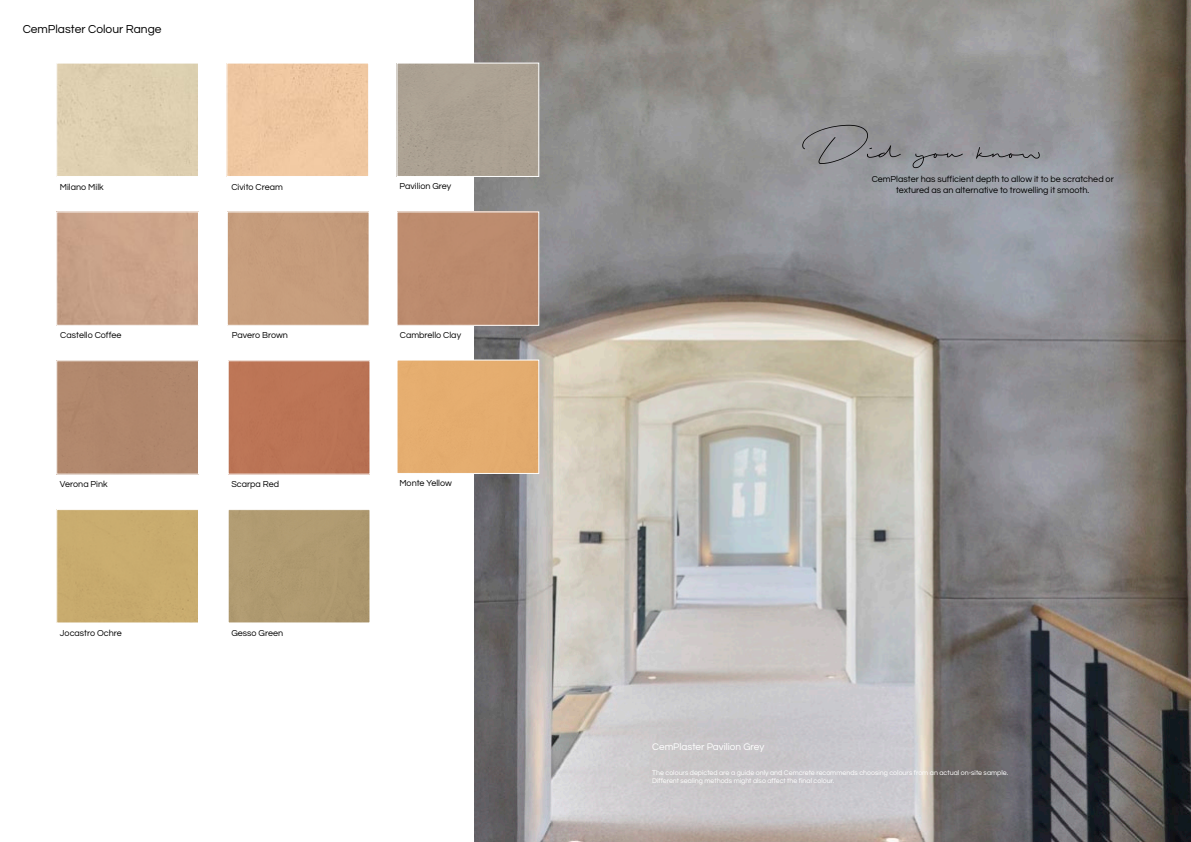
<style>
.page{position:relative;width:1191px;height:842px;background:#fff}
.page>*{position:absolute;margin:0;border:0;box-sizing:border-box;transform-origin:0 0}
.t1{font:60px "Shopping Script Demo";color:#000}
.t2{font:12px "Questrial";color:#000}
.t3{font:10px "Questrial";color:#fff}
.t4{font:9px/10.8px "Questrial";color:#000;text-align:center}
.t5{font:7px/8.4px "Questrial";color:#fff}
</style>
<div class="page">
<img style="left:475px;top:0;width:716px;height:842px">
<div style="left:56px;top:63px;width:143px;height:114px;border:1px solid #fff"></div>
<div style="left:398px;top:214px;width:139px;height:110px;background:#bc8b6d"></div>
<div style="left:396px;top:212px;width:143px;height:114px;border:1px solid #fff"></div>
<div style="left:228px;top:65px;width:139px;height:110px;background:#efc7a1"></div>
<div style="left:226px;top:63px;width:143px;height:114px;border:1px solid #fff"></div>
<div style="left:398px;top:65px;width:139px;height:110px;background:#aba193"></div>
<div style="left:396px;top:63px;width:143px;height:114px;border:1px solid #fff"></div>
<div style="left:227px;top:212px;width:142px;height:114px;border:1px solid #fff"></div>
<div style="left:56px;top:212px;width:143px;height:114px;border:1px solid #fff"></div>
<div style="left:58px;top:362px;width:139px;height:110px;background:#b1876c"></div>
<div style="left:56px;top:360px;width:143px;height:114px;border:1px solid #fff"></div>
<div style="left:398px;top:362px;width:139px;height:110px;background:#e4ad6f"></div>
<div style="left:396px;top:360px;width:143px;height:114px;border:1px solid #fff"></div>
<div style="left:230px;top:362px;width:138px;height:110px;background:#bb7455"></div>
<div style="left:228px;top:360px;width:142px;height:114px;border:1px solid #fff"></div>
<div style="left:58px;top:511px;width:139px;height:110px;background:#c9ac6e"></div>
<div style="left:56px;top:509px;width:143px;height:114px;border:1px solid #fff"></div>
<div style="left:230px;top:511px;width:138px;height:110px;background:#b09a70"></div>
<div style="left:228px;top:509px;width:142px;height:114px;border:1px solid #fff"></div>
<h2 class="t2" style="left:23px;top:23px;width:140px">CemPlaster Colour Range</h2>
<p class="t4" style="left:60px;top:182px;width:45px">Milano Milk</p>
<p class="t4" style="left:231px;top:182px;width:53px">Civito Cream</p>
<p class="t4" style="left:399px;top:181px;width:53px">Pavilion Grey</p>
<p class="t4" style="left:60px;top:330px;width:63px">Castello Coffee</p>
<p class="t4" style="left:232px;top:330px;width:58px">Pavero Brown</p>
<p class="t4" style="left:400px;top:329px;width:63px">Cambrello Clay</p>
<p class="t4" style="left:60px;top:479px;width:49px">Verona Pink</p>
<p class="t4" style="left:231px;top:479px;width:49px">Scarpa Red</p>
<p class="t4" style="left:399px;top:478px;width:54px">Monte Yellow</p>
<p class="t4" style="left:60px;top:628px;width:63px">Jocastro Ochre</p>
<p class="t4" style="left:231px;top:628px;width:53px">Gesso Green</p>
<h1 class="t1" style="left:815px;top:117px;width:229px">Did you know</h1>
<p class="t4" style="left:871px;top:174px;width:244px">CemPlaster has sufficient depth to allow it to be scratched or textured as an alternative to trowelling it smooth.</p>
<p class="t3" style="left:652px;top:742px;width:114px">CemPlaster Pavilion Grey</p>
<p class="t5" style="left:652px;top:768px;width:357px">The colours depicted are a guide only and Cemcrete recommends choosing colours from an actual on-site sample.<br>Different sealing methods might also affect the final colour.</p>
</div>
